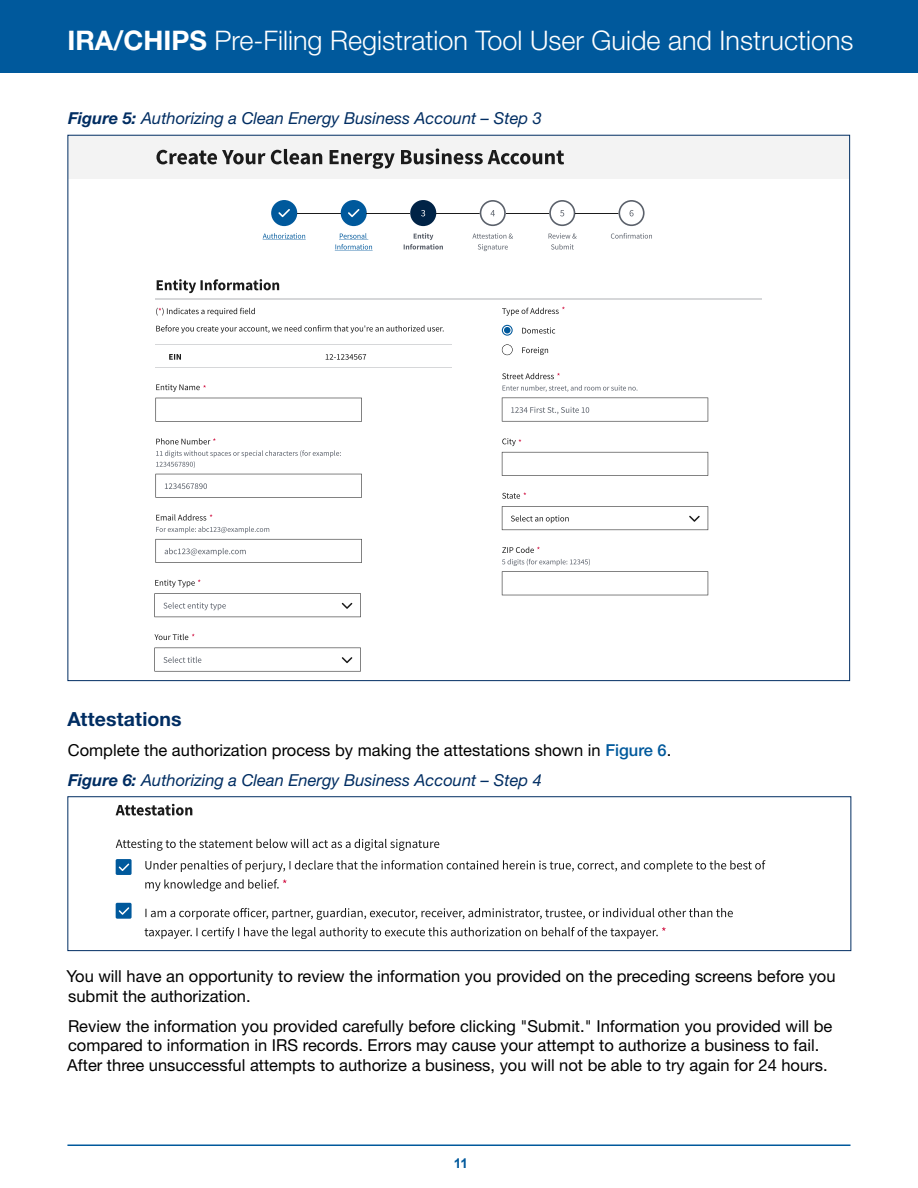
<style>
.page{position:relative;width:918px;height:1188px;background:#fff}
.page>*{position:absolute;margin:0;border:0;box-sizing:border-box;transform-origin:0 0}
.t1{font:300 27px "Helvetica Neue LT Std";color:#fff}
.header_4{font:700 19.5px "Helvetica Neue LT Std";letter-spacing:.005em;color:#002d62}
.Body{font:16.5px/19.5px "Helvetica Neue LT Std";color:#000}
.t2{font:italic 16.5px "Helvetica Neue LT Std";color:#002d62}
.t3{font:700 13.5px "Arial";color:#00599c}
.s1{font-weight:700}
.s2{font-weight:500;color:#00599c}
</style>
<div class="page">
<hr style="left:67px;top:1144px;width:784px;height:2px;background:#00599c">
<div style="left:0;top:0;width:918px;height:74px;background:#00599c"></div>
<div style="left:68px;top:135px;width:782px;height:43px;background:#f3f3f3"></div>
<svg style="left:156px;top:148px;width:408px;height:21px"></svg>
<div style="left:271px;top:200px;width:26px;height:26px;background:#00599c;border-radius:50%"></div>
<svg style="left:278px;top:209px;width:12px;height:8px"></svg>
<svg style="left:263px;top:233px;width:43px;height:7px"></svg>
<hr style="left:297px;top:214px;width:44px;height:1px;background:#1b1b1b">
<div style="left:341px;top:200px;width:26px;height:26px;background:#00599c;border-radius:50%"></div>
<svg style="left:348px;top:209px;width:12px;height:8px"></svg>
<svg style="left:335px;top:233px;width:38px;height:18px"></svg>
<hr style="left:367px;top:214px;width:43px;height:1px;background:#1b1b1b">
<div style="left:410px;top:200px;width:26px;height:26px;background:#002346;border-radius:50%"></div>
<svg style="left:421px;top:210px;width:4px;height:6px"></svg>
<svg style="left:404px;top:233px;width:39px;height:17px"></svg>
<hr style="left:436px;top:214px;width:44px;height:1px;background:#1b1b1b">
<svg style="left:480px;top:200px;width:26px;height:26px"></svg>
<svg style="left:472px;top:233px;width:41px;height:18px"></svg>
<hr style="left:506px;top:214px;width:43px;height:1px;background:#1b1b1b">
<svg style="left:549px;top:200px;width:26px;height:26px"></svg>
<svg style="left:549px;top:233px;width:28px;height:17px"></svg>
<hr style="left:575px;top:214px;width:44px;height:1px;background:#1b1b1b">
<svg style="left:619px;top:200px;width:26px;height:26px"></svg>
<svg style="left:611px;top:233px;width:41px;height:6px"></svg>
<svg style="left:157px;top:279px;width:122px;height:14px"></svg>
<hr style="left:155px;top:299px;width:607px;height:1px;background:#d6d7d9">
<svg style="left:156px;top:308px;width:99px;height:8px"></svg>
<svg style="left:156px;top:325px;width:288px;height:8px"></svg>
<hr style="left:155px;top:344px;width:297px;height:1px;background:#d6d7d9">
<hr style="left:155px;top:367px;width:297px;height:1px;background:#d6d7d9">
<svg style="left:169px;top:354px;width:12px;height:6px"></svg>
<svg style="left:326px;top:354px;width:40px;height:6px"></svg>
<svg style="left:156px;top:384px;width:50px;height:8px"></svg>
<svg style="left:155px;top:398px;width:207px;height:24px"></svg>
<svg style="left:156px;top:438px;width:185px;height:30px"></svg>
<svg style="left:155px;top:474px;width:207px;height:24px"></svg>
<svg style="left:156px;top:514px;width:113px;height:19px"></svg>
<svg style="left:155px;top:539px;width:207px;height:24px"></svg>
<svg style="left:502px;top:307px;width:63px;height:9px"></svg>
<svg style="left:502px;top:325px;width:11px;height:11px"></svg>
<div style="left:504px;top:327px;width:7px;height:7px;background:#00599c;border-radius:50%"></div>
<svg style="left:522px;top:327px;width:33px;height:7px"></svg>
<svg style="left:502px;top:344px;width:11px;height:11px"></svg>
<svg style="left:522px;top:347px;width:26px;height:8px"></svg>
<svg style="left:502px;top:373px;width:58px;height:6px"></svg>
<svg style="left:503px;top:385px;width:134px;height:7px"></svg>
<svg style="left:502px;top:398px;width:206px;height:23px"></svg>
<svg style="left:502px;top:438px;width:19px;height:8px"></svg>
<svg style="left:502px;top:452px;width:206px;height:24px"></svg>
<svg style="left:502px;top:492px;width:24px;height:7px"></svg>
<svg style="left:502px;top:506px;width:206px;height:24px"></svg>
<svg style="left:502px;top:547px;width:38px;height:6px"></svg>
<svg style="left:502px;top:559px;width:206px;height:36px"></svg>
<svg style="left:155px;top:579px;width:45px;height:8px"></svg>
<svg style="left:154px;top:593px;width:207px;height:24px"></svg>
<svg style="left:154px;top:634px;width:41px;height:6px"></svg>
<svg style="left:154px;top:648px;width:207px;height:23px"></svg>
<svg style="left:116px;top:804px;width:76px;height:12px"></svg>
<svg style="left:116px;top:839px;width:323px;height:12px"></svg>
<div style="left:116px;top:859px;width:16px;height:16px;background:#00599c;border-radius:2px"></div>
<svg style="left:119px;top:864px;width:10px;height:7px"></svg>
<svg style="left:145px;top:860px;width:621px;height:31px"></svg>
<div style="left:116px;top:903px;width:16px;height:16px;background:#00599c;border-radius:2px"></div>
<svg style="left:119px;top:907px;width:10px;height:8px"></svg>
<svg style="left:145px;top:908px;width:588px;height:31px"></svg>
<div style="left:67px;top:796px;width:784px;height:155px;border:1px solid #002d62"></div>
<h1 class="t1" style="left:68px;top:23px;width:788px"><span class="s1">IRA/CHIPS</span> Pre-Filing Registration Tool User Guide and Instructions</h1>
<p class="t2" style="left:68px;top:108px;width:475px"><span class="s1">Figure 5:</span> Authorizing a Clean Energy Business Account – Step 3</p>
<h4 class="header_4" style="left:67px;top:707px;width:116px">Attestations</h4>
<p class="Body" style="left:68px;top:740px;width:605px">Complete the authorization process by making the attestations shown in <span class="s2">Figure 6</span>.</p>
<p class="t2" style="left:68px;top:770px;width:475px"><span class="s1">Figure 6:</span> Authorizing a Clean Energy Business Account – Step 4</p>
<p class="Body" style="left:66px;top:966px;width:771px">You will have an opportunity to review the information you provided on the preceding screens before you submit the authorization.</p>
<p class="Body" style="left:67px;top:1016px;width:767px">Review the information you provided carefully before clicking "Submit." Information you provided will be compared to information in IRS records. Errors may cause your attempt to authorize a business to fail.<br>After three unsuccessful attempts to authorize a business, you will not be able to try again for 24 hours.</p>
<p class="t3" style="left:454px;top:1154px;width:16px">11</p>
</div>
